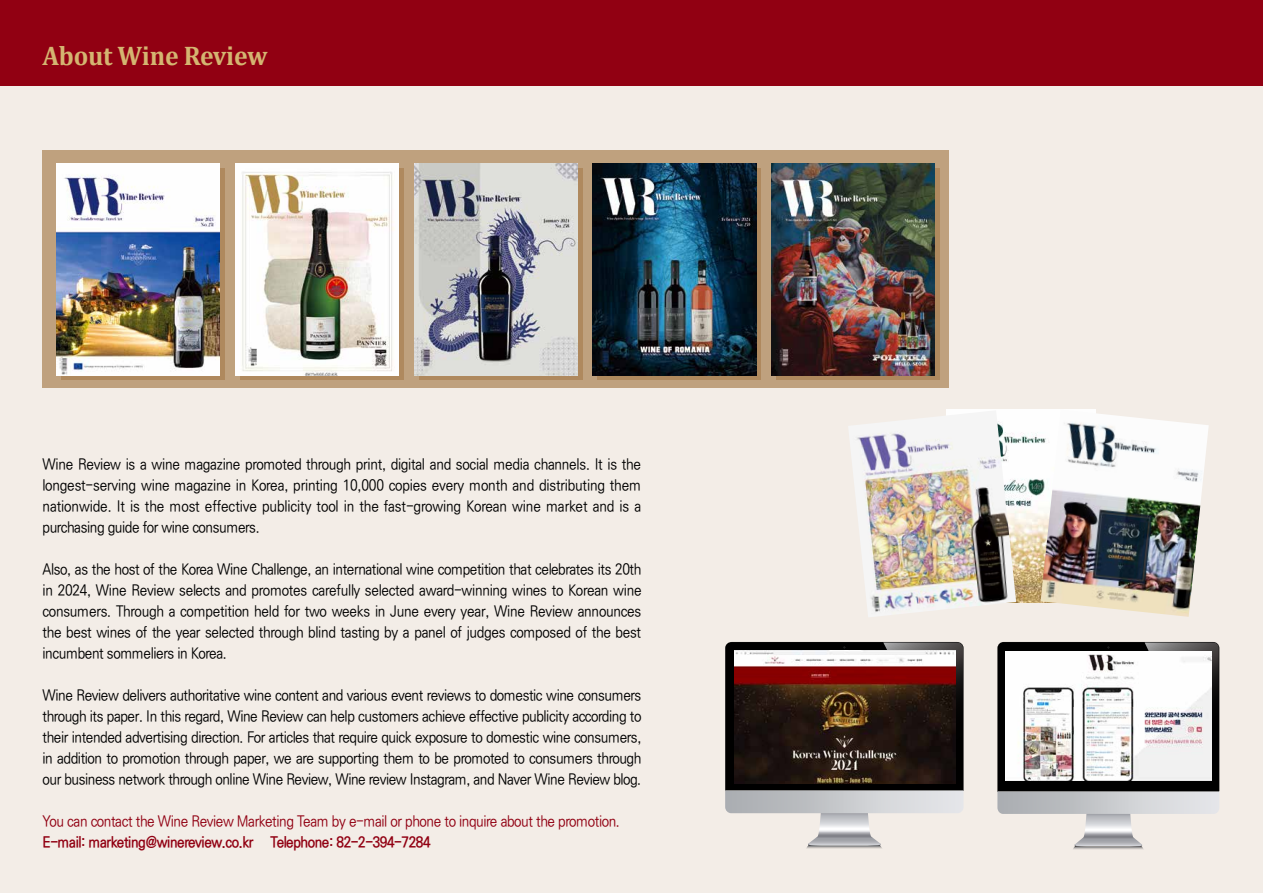
<style>
.page{position:relative;width:1263px;height:893px;background:#f3ede7}
.page>*{position:absolute;margin:0;border:0;box-sizing:border-box;transform-origin:0 0}
.t1{font:700 27px "Cambria";letter-spacing:-.01em;color:#d4b571;scale:.95 1}
.t2{font:15px/21px "Ko Pub Dotum PM";letter-spacing:-.03em;color:#000;text-align:justify;scale:.9 1}
.t3{font:15px "Ko Pub Dotum PM";letter-spacing:-.03em;color:#910012;scale:.9 1}
.t4{font:15px "Ko Pub Dotum PB";letter-spacing:-.03em;color:#910012;scale:.9 1}
</style>
<div class="page">
<div style="left:0;top:0;width:1263px;height:85px;background:#910012"></div>
<svg style="left:725px;top:642px;width:238px;height:207px"></svg>
<hr style="left:725px;top:790px;width:238px;height:1px;background:#898989">
<img style="left:734px;top:651px;width:221px;height:4px">
<svg style="left:997px;top:642px;width:222px;height:208px"></svg>
<hr style="left:997px;top:791px;width:222px;height:1px;background:#898989">
<img style="left:1007px;top:651px;width:204px;height:130px">
<div style="left:43px;top:151px;width:906px;height:237px;background:#bfa17e"></div>
<svg style="left:62px;top:169px;width:163px;height:211px;background:#b29370"></svg>
<svg style="left:240px;top:169px;width:163px;height:211px;background:#bd9f7c"></svg>
<svg style="left:419px;top:169px;width:163px;height:211px;background:#b89976"></svg>
<svg style="left:598px;top:169px;width:163px;height:211px;background:#8d704f"></svg>
<div style="left:776px;top:169px;width:163px;height:211px;background:#af895e"></div>
<img style="left:56px;top:164px;width:163px;height:211px">
<img style="left:235px;top:164px;width:163px;height:211px">
<img style="left:414px;top:164px;width:163px;height:211px">
<img style="left:593px;top:164px;width:163px;height:211px">
<img style="left:772px;top:164px;width:163px;height:211px">
<img style="left:1016px;top:410px;width:24px;height:192px">
<img style="left:848px;top:410px;width:168px;height:207px">
<img style="left:1040px;top:410px;width:169px;height:207px">
<img style="left:734px;top:655px;width:221px;height:129px">
<h1 class="t1" style="left:43px;top:37px;width:238px">About Wine Review</h1>
<p class="t2" style="left:43px;top:454px;width:667px">Wine Review is a wine magazine promoted through print, digital and social media channels. It is the longest-serving wine magazine in Korea, printing 10,000 copies every month and distributing them nationwide. It is the most effective publicity tool in the fast-growing Korean wine market and is a purchasing guide for wine consumers.</p>
<p class="t2" style="left:43px;top:559px;width:667px">Also, as the host of the Korea Wine Challenge, an international wine competition that celebrates its 20th in 2024, Wine Review selects and promotes carefully selected award-winning wines to Korean wine consumers. Through a competition held for two weeks in June every year, Wine Review announces the best wines of the year selected through blind tasting by a panel of judges composed of the best incumbent sommeliers in Korea.</p>
<p class="t2" style="left:43px;top:685px;width:667px">Wine Review delivers authoritative wine content and various event reviews to domestic wine consumers through its paper. In this regard, Wine Review can help customers achieve effective publicity according to their intended advertising direction. For articles that require quick exposure to domestic wine consumers, in addition to promotion through paper, we are supporting them to be promoted to consumers through our business network through online Wine Review, Wine review Instagram, and Naver Wine Review blog.</p>
<p class="t3" style="left:43px;top:814px;width:643px">You can contact the Wine Review Marketing Team by e-mail or phone to inquire about the promotion.</p>
<p class="t4" style="left:43px;top:835px;width:433px">E-mail: marketing@winereview.co.kr Telephone: 82-2-394-7284</p>
</div>
